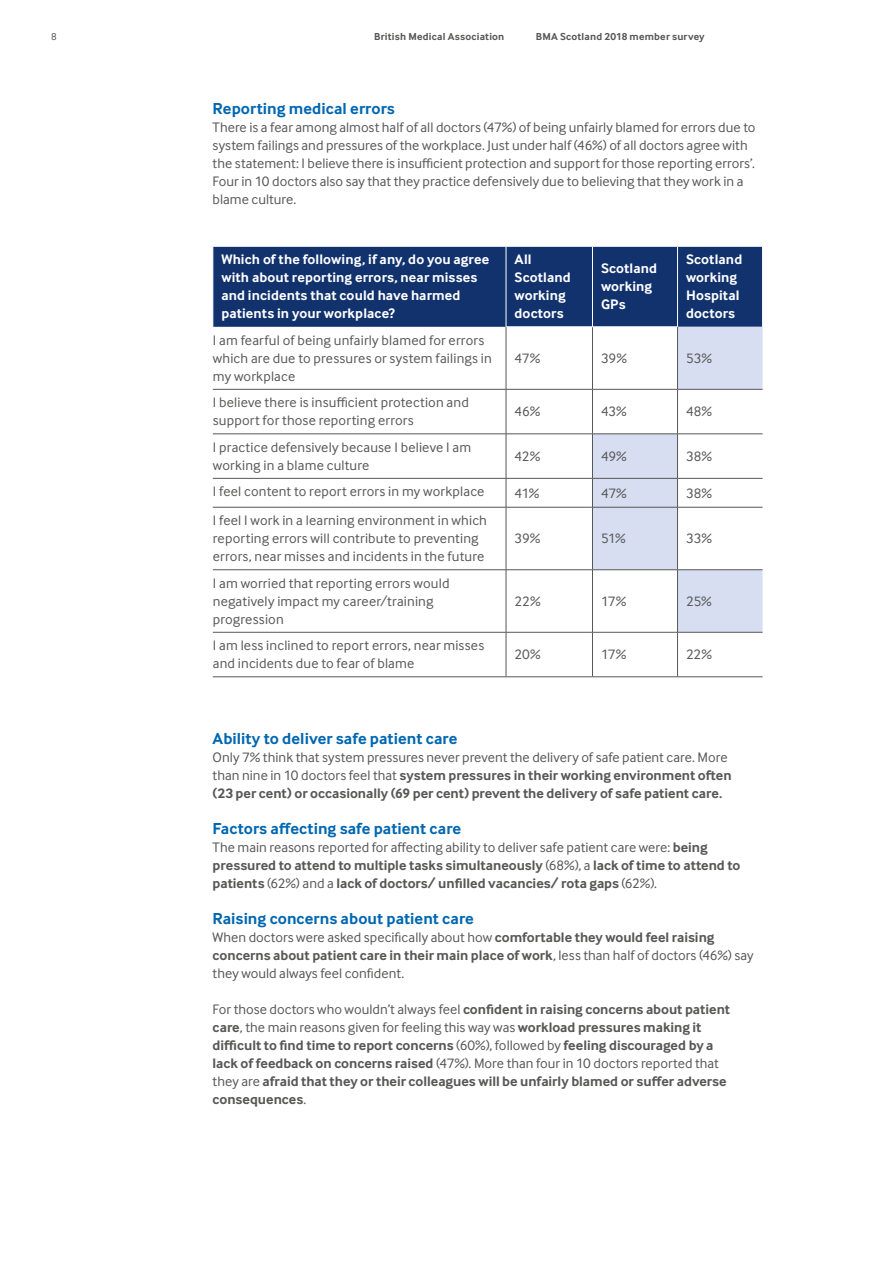
<style>
.page{position:relative;width:893px;height:1263px;background:#fff}
.page>*{position:absolute;margin:0;border:0;box-sizing:border-box;transform-origin:0 0}
.t1{font:700 16.5px "Inter Face";letter-spacing:.005em;color:#0067b1}
.t2{font:14.25px/18px "Inter Face";letter-spacing:.01em;color:#575756}
.t3{font:700 14.25px/18px "Inter Face";color:#575756}
.t4{font:700 14.25px/18px "Inter Face";letter-spacing:.01em;color:#fff}
.t5{font:700 10.5px "Inter Face";letter-spacing:.02em;color:#575756}
.t6{font:10.5px "Inter Face";color:#575756}
.s1{font-weight:400}
.s2{font-weight:700}
</style>
<div class="page">
<div style="left:214px;top:247px;width:548px;height:80px;background:#12326e"></div>
<svg style="left:593px;top:327px;width:170px;height:305px"></svg>
<hr style="left:506px;top:246px;width:1px;height:81px;background:#fff">
<hr style="left:592px;top:246px;width:1px;height:81px;background:#fff">
<hr style="left:677px;top:246px;width:1px;height:81px;background:#fff">
<hr style="left:592px;top:327px;width:1px;height:62px;background:#575756">
<hr style="left:506px;top:389px;width:86px;height:1px;background:#575756">
<hr style="left:592px;top:389px;width:85px;height:1px;background:#575756">
<hr style="left:592px;top:389px;width:1px;height:45px;background:#575756">
<hr style="left:213px;top:434px;width:293px;height:1px;background:#575756">
<hr style="left:506px;top:434px;width:86px;height:1px;background:#575756">
<hr style="left:592px;top:434px;width:85px;height:1px;background:#575756">
<hr style="left:592px;top:434px;width:1px;height:44px;background:#575756">
<hr style="left:677px;top:434px;width:86px;height:1px;background:#575756">
<hr style="left:213px;top:478px;width:293px;height:1px;background:#575756">
<hr style="left:506px;top:478px;width:86px;height:1px;background:#575756">
<hr style="left:592px;top:478px;width:85px;height:1px;background:#575756">
<svg style="left:592px;top:479px;width:1px;height:28px"></svg>
<hr style="left:677px;top:478px;width:86px;height:1px;background:#575756">
<hr style="left:213px;top:507px;width:293px;height:1px;background:#575756">
<hr style="left:506px;top:507px;width:86px;height:1px;background:#575756">
<hr style="left:592px;top:507px;width:85px;height:1px;background:#575756">
<hr style="left:592px;top:507px;width:1px;height:62px;background:#575756">
<hr style="left:677px;top:507px;width:86px;height:1px;background:#575756">
<hr style="left:213px;top:569px;width:293px;height:1px;background:#575756">
<hr style="left:506px;top:569px;width:86px;height:1px;background:#575756">
<hr style="left:592px;top:569px;width:85px;height:1px;background:#575756">
<hr style="left:592px;top:570px;width:1px;height:62px;background:#575756">
<hr style="left:677px;top:569px;width:86px;height:1px;background:#575756">
<hr style="left:213px;top:632px;width:293px;height:1px;background:#575756">
<hr style="left:506px;top:632px;width:86px;height:1px;background:#575756">
<hr style="left:592px;top:632px;width:85px;height:1px;background:#575756">
<hr style="left:592px;top:632px;width:1px;height:44px;background:#575756">
<hr style="left:677px;top:632px;width:86px;height:1px;background:#575756">
<hr style="left:506px;top:676px;width:86px;height:1px;background:#575756">
<hr style="left:592px;top:676px;width:85px;height:1px;background:#575756">
<hr style="left:592px;top:327px;width:86px;height:1px;background:#fff">
<hr style="left:506px;top:389px;width:1px;height:45px;background:#575756">
<hr style="left:506px;top:434px;width:1px;height:44px;background:#575756">
<svg style="left:506px;top:479px;width:1px;height:28px"></svg>
<hr style="left:506px;top:507px;width:1px;height:62px;background:#575756">
<hr style="left:506px;top:570px;width:1px;height:62px;background:#575756">
<hr style="left:506px;top:632px;width:1px;height:44px;background:#575756">
<hr style="left:213px;top:676px;width:293px;height:1px;background:#575756">
<hr style="left:506px;top:327px;width:1px;height:62px;background:#575756">
<hr style="left:213px;top:389px;width:293px;height:1px;background:#575756">
<hr style="left:677px;top:389px;width:1px;height:45px;background:#575756">
<hr style="left:677px;top:434px;width:1px;height:44px;background:#575756">
<svg style="left:677px;top:479px;width:1px;height:28px"></svg>
<hr style="left:677px;top:507px;width:1px;height:62px;background:#575756">
<hr style="left:677px;top:570px;width:1px;height:62px;background:#575756">
<hr style="left:677px;top:632px;width:1px;height:44px;background:#575756">
<hr style="left:677px;top:676px;width:86px;height:1px;background:#575756">
<hr style="left:677px;top:327px;width:1px;height:62px;background:#575756">
<hr style="left:677px;top:389px;width:86px;height:1px;background:#575756">
<p class="t6" style="left:51px;top:31px;width:7px">8</p>
<p class="t5" style="left:374px;top:30px;width:132px">British Medical Association</p>
<p class="t5" style="left:536px;top:30px;width:170px">BMA Scotland 2018 member survey</p>
<p class="t1" style="left:213px;top:99px;width:184px">Reporting medical errors</p>
<p class="t2" style="left:213px;top:118px;width:544px">There is a fear among almost half of all doctors (47%) of being unfairly blamed for errors due to system failings and pressures of the workplace. Just under half (46%) of all doctors agree with the statement: I believe there is insufficient protection and support for those reporting errors’.<br>Four in 10 doctors also say that they practice defensively due to believing that they work in a blame culture.</p>
<p class="t4" style="left:221px;top:250px;width:269px">Which of the following, if any, do you agree with about reporting errors, near misses and incidents that could have harmed patients in your workplace?</p>
<p class="t4" style="left:514px;top:250px;width:58px">All<br>Scotland working doctors</p>
<p class="t4" style="left:601px;top:259px;width:58px">Scotland working<br>GPs</p>
<p class="t4" style="left:686px;top:250px;width:58px">Scotland working<br>Hospital doctors</p>
<p class="t2" style="left:213px;top:331px;width:280px">I am fearful of being unfairly blamed for errors which are due to pressures or system failings in my workplace</p>
<p class="t2" style="left:514px;top:349px;width:27px">47%</p>
<p class="t2" style="left:601px;top:349px;width:27px">39%</p>
<p class="t2" style="left:686px;top:349px;width:28px">53%</p>
<p class="t2" style="left:213px;top:393px;width:257px">I believe there is insufficient protection and support for those reporting errors</p>
<p class="t2" style="left:514px;top:402px;width:27px">46%</p>
<p class="t2" style="left:601px;top:402px;width:27px">43%</p>
<p class="t2" style="left:686px;top:402px;width:28px">48%</p>
<p class="t2" style="left:213px;top:438px;width:260px">I practice defensively because I believe I am working in a blame culture</p>
<p class="t2" style="left:514px;top:447px;width:27px">42%</p>
<p class="t2" style="left:601px;top:447px;width:27px">49%</p>
<p class="t2" style="left:686px;top:447px;width:28px">38%</p>
<p class="t2" style="left:213px;top:482px;width:273px">I feel content to report errors in my workplace</p>
<p class="t2" style="left:514px;top:484px;width:26px">41%</p>
<p class="t2" style="left:601px;top:484px;width:27px">47%</p>
<p class="t2" style="left:686px;top:484px;width:28px">38%</p>
<p class="t2" style="left:213px;top:511px;width:276px">I feel I work in a learning environment in which reporting errors will contribute to preventing errors, near misses and incidents in the future</p>
<p class="t2" style="left:514px;top:529px;width:27px">39%</p>
<p class="t2" style="left:601px;top:529px;width:26px">51%</p>
<p class="t2" style="left:686px;top:529px;width:27px">33%</p>
<p class="t2" style="left:213px;top:574px;width:238px">I am worried that reporting errors would negatively impact my career/training progression</p>
<p class="t2" style="left:514px;top:592px;width:28px">22%</p>
<p class="t2" style="left:601px;top:592px;width:27px">17%</p>
<p class="t2" style="left:686px;top:592px;width:27px">25%</p>
<p class="t2" style="left:213px;top:636px;width:273px">I am less inclined to report errors, near misses and incidents due to fear of blame</p>
<p class="t2" style="left:514px;top:645px;width:28px">20%</p>
<p class="t2" style="left:601px;top:645px;width:27px">17%</p>
<p class="t2" style="left:686px;top:645px;width:28px">22%</p>
<p class="t1" style="left:213px;top:729px;width:246px">Ability to deliver safe patient care</p>
<p class="t3" style="left:213px;top:748px;width:521px"><span class="s1">Only 7% think that system pressures never prevent the delivery of safe patient care. More than nine in 10 doctors feel that</span> system pressures in their working environment often (23 per cent) or occasionally (69 per cent) prevent the delivery of safe patient care.</p>
<p class="t1" style="left:213px;top:819px;width:250px">Factors affecting safe patient care</p>
<p class="t3" style="left:213px;top:838px;width:529px"><span class="s1">The main reasons reported for affecting ability to deliver safe patient care were:</span> being pressured to attend to multiple tasks simultaneously <span class="s1">(68%), a</span> lack of time to attend to patients <span class="s1">(62%) and a</span> lack of doctors/ unfilled vacancies/ rota gaps <span class="s1">(62%).</span></p>
<p class="t1" style="left:213px;top:909px;width:263px">Raising concerns about patient care</p>
<p class="t2" style="left:213px;top:928px;width:543px">When doctors were asked specifically about how <span class="s2">comfortable they would feel raising concerns about patient care in their main place of work</span>, less than half of doctors (46%) say they would always feel confident.</p>
<p class="t3" style="left:213px;top:1000px;width:519px"><span class="s1">For those doctors who wouldn’t always feel</span> confident in raising concerns about patient care<span class="s1">, the main reasons given for feeling this way was</span> workload pressures making it difficult to find time to report concerns <span class="s1">(60%), followed by</span> feeling discouraged by a lack of feedback on concerns raised <span class="s1">(47%). More than four in 10 doctors reported that they are</span> afraid that they or their colleagues will be unfairly blamed or suffer adverse consequences<span class="s1">.</span></p>
</div>
